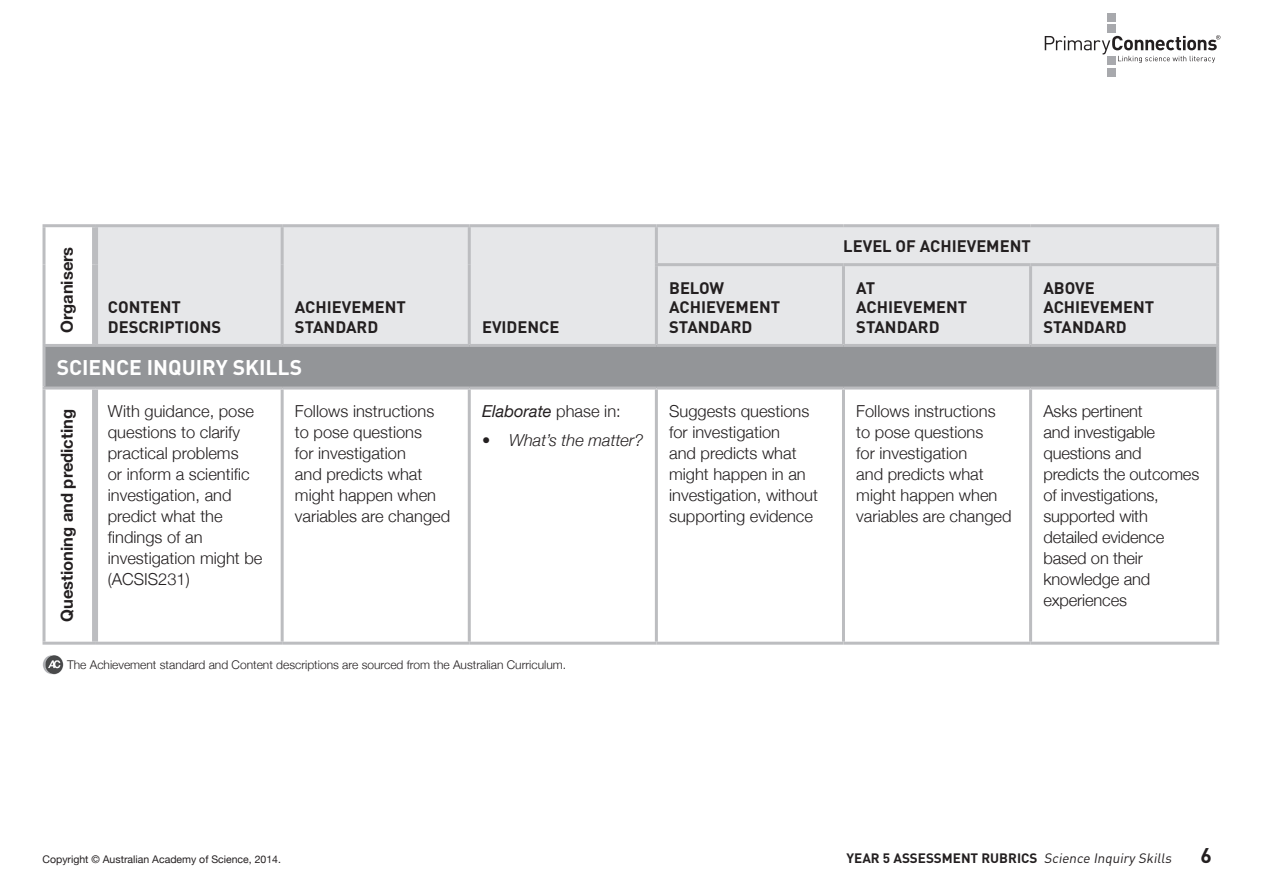
<style>
.page{position:relative;width:1263px;height:893px;background:#fff}
.page>*{position:absolute;margin:0;border:0;box-sizing:border-box;transform-origin:0 0}
.t1{font:700 21px "DIN";color:#fff}
.t2{font:700 21px "DIN";color:#231f20}
.t3{font:300 16.5px/21px "Helvetica Neue";color:#231f20}
.t4{font:700 16.5px/19.5px "DIN";color:#231f20}
.t5{font:700 16.5px "Helvetica Neue";color:#231f20}
.t6{font:italic 16.5px "Helvetica Neue";color:#231f20}
.t7{font:italic 300 16.5px "Helvetica Neue";color:#231f20}
.t8{font:700 13.5px "DIN";color:#231f20}
.t9{font:300 12px "Helvetica Neue";color:#231f20}
.t10{font:10.5px "Helvetica Neue";color:#231f20}
.s1{font-weight:300;font-style:normal}
.s2{font-weight:400;font-style:italic}
</style>
<div class="page">
<div style="left:1106px;top:68px;width:9px;height:9px;background:#a8a9ad"></div>
<div style="left:1106px;top:25px;width:9px;height:8px;background:#a8a9ad"></div>
<div style="left:1106px;top:56px;width:9px;height:9px;background:#a8a9ad"></div>
<div style="left:1106px;top:13px;width:9px;height:9px;background:#a8a9ad"></div>
<svg style="left:1045px;top:35px;width:175px;height:28px"></svg>
<svg style="left:46px;top:227px;width:1170px;height:415px"></svg>
<div style="left:98px;top:227px;width:1118px;height:117px;background:#e6e7e9"></div>
<div style="left:44px;top:345px;width:1174px;height:43px;background:#939598"></div>
<hr style="left:43px;top:224px;width:52px;height:3px;background:#bcbdc0">
<hr style="left:43px;top:227px;width:3px;height:38px;background:#bcbdc0">
<hr style="left:95px;top:224px;width:187px;height:3px;background:#bcbdc0">
<hr style="left:282px;top:224px;width:187px;height:3px;background:#bcbdc0">
<hr style="left:469px;top:224px;width:187px;height:3px;background:#bcbdc0">
<hr style="left:468px;top:227px;width:3px;height:38px;background:#bcbdc0">
<hr style="left:656px;top:224px;width:187px;height:3px;background:#bcbdc0">
<hr style="left:655px;top:227px;width:3px;height:36px;background:#bcbdc0">
<hr style="left:843px;top:224px;width:187px;height:3px;background:#bcbdc0">
<hr style="left:1030px;top:224px;width:189px;height:3px;background:#bcbdc0">
<hr style="left:1216px;top:227px;width:3px;height:36px;background:#bcbdc0">
<hr style="left:43px;top:265px;width:3px;height:79px;background:#bcbdc0">
<hr style="left:468px;top:265px;width:3px;height:79px;background:#bcbdc0">
<hr style="left:655px;top:263px;width:188px;height:3px;background:#bcbdc0">
<hr style="left:655px;top:266px;width:3px;height:78px;background:#bcbdc0">
<hr style="left:843px;top:263px;width:187px;height:3px;background:#bcbdc0">
<hr style="left:842px;top:266px;width:3px;height:78px;background:#bcbdc0">
<hr style="left:1030px;top:263px;width:189px;height:3px;background:#bcbdc0">
<hr style="left:1029px;top:266px;width:3px;height:78px;background:#bcbdc0">
<hr style="left:1216px;top:266px;width:3px;height:78px;background:#bcbdc0">
<hr style="left:43px;top:344px;width:52px;height:3px;background:#bcbdc0">
<hr style="left:43px;top:347px;width:3px;height:39px;background:#bcbdc0">
<hr style="left:1216px;top:347px;width:3px;height:39px;background:#bcbdc0">
<hr style="left:43px;top:386px;width:52px;height:3px;background:#bcbdc0">
<hr style="left:43px;top:389px;width:3px;height:253px;background:#bcbdc0">
<hr style="left:95px;top:386px;width:187px;height:3px;background:#bcbdc0">
<hr style="left:282px;top:386px;width:187px;height:3px;background:#bcbdc0">
<hr style="left:469px;top:386px;width:187px;height:3px;background:#bcbdc0">
<hr style="left:468px;top:389px;width:3px;height:253px;background:#bcbdc0">
<hr style="left:656px;top:386px;width:187px;height:3px;background:#bcbdc0">
<hr style="left:655px;top:389px;width:3px;height:253px;background:#bcbdc0">
<hr style="left:843px;top:386px;width:187px;height:3px;background:#bcbdc0">
<hr style="left:842px;top:389px;width:3px;height:253px;background:#bcbdc0">
<hr style="left:1030px;top:386px;width:189px;height:3px;background:#bcbdc0">
<hr style="left:1029px;top:389px;width:3px;height:253px;background:#bcbdc0">
<hr style="left:1216px;top:389px;width:3px;height:253px;background:#bcbdc0">
<hr style="left:43px;top:642px;width:52px;height:3px;background:#bcbdc0">
<hr style="left:95px;top:642px;width:187px;height:3px;background:#bcbdc0">
<hr style="left:282px;top:642px;width:187px;height:3px;background:#bcbdc0">
<hr style="left:469px;top:642px;width:187px;height:3px;background:#bcbdc0">
<hr style="left:656px;top:642px;width:187px;height:3px;background:#bcbdc0">
<hr style="left:843px;top:642px;width:187px;height:3px;background:#bcbdc0">
<hr style="left:1030px;top:642px;width:189px;height:3px;background:#bcbdc0">
<div style="left:92px;top:227px;width:6px;height:38px;background:#bcbdc0"></div>
<div style="left:92px;top:265px;width:6px;height:79px;background:#bcbdc0"></div>
<div style="left:92px;top:389px;width:6px;height:253px;background:#bcbdc0"></div>
<hr style="left:281px;top:227px;width:3px;height:38px;background:#bcbdc0">
<hr style="left:281px;top:265px;width:3px;height:79px;background:#bcbdc0">
<hr style="left:281px;top:389px;width:3px;height:253px;background:#bcbdc0">
<hr style="left:95px;top:344px;width:187px;height:3px;background:#bcbdc0">
<hr style="left:282px;top:344px;width:187px;height:3px;background:#bcbdc0">
<hr style="left:469px;top:344px;width:187px;height:3px;background:#bcbdc0">
<hr style="left:656px;top:344px;width:187px;height:3px;background:#bcbdc0">
<hr style="left:843px;top:344px;width:187px;height:3px;background:#bcbdc0">
<hr style="left:1030px;top:344px;width:189px;height:3px;background:#bcbdc0">
<img style="left:43px;top:655px;width:21px;height:19px">
<p class="t5" style="left:52px;top:333px;width:87px;rotate:-90deg">Organisers</p>
<p class="t4" style="left:108px;top:297px;width:114px">CONTENT<br>DESCRIPTIONS</p>
<p class="t4" style="left:295px;top:297px;width:112px">ACHIEVEMENT<br>STANDARD</p>
<p class="t4" style="left:482px;top:316px;width:79px">EVIDENCE</p>
<p class="t1" style="left:57px;top:354px;width:222px">SCIENCE INQUIRY SKILLS</p>
<p class="t5" style="left:52px;top:622px;width:214px;rotate:-90deg">Questioning and predicting</p>
<p class="t3" style="left:108px;top:399px;width:156px">With guidance, pose questions to clarify practical problems<br>or inform a scientific investigation, and predict what the findings of an investigation might be (ACSIS231)</p>
<p class="t3" style="left:295px;top:399px;width:157px">Follows instructions to pose questions<br>for investigation<br>and predicts what might happen when variables are changed</p>
<p class="t6" style="left:482px;top:397px;width:140px">Elaborate <span class="s1">phase in:</span></p>
<p class="t7" style="left:482px;top:427px;width:163px">• What’s the matter?</p>
<p class="t9" style="left:67px;top:655px;width:501px">The Achievement standard and Content descriptions are sourced from the Australian Curriculum.</p>
<p class="t4" style="left:843px;top:236px;width:189px">LEVEL OF ACHIEVEMENT</p>
<p class="t4" style="left:669px;top:277px;width:112px">BELOW<br>ACHIEVEMENT<br>STANDARD</p>
<p class="t4" style="left:856px;top:277px;width:112px">AT<br>ACHIEVEMENT<br>STANDARD</p>
<p class="t4" style="left:1043px;top:277px;width:112px">ABOVE<br>ACHIEVEMENT<br>STANDARD</p>
<p class="t3" style="left:669px;top:399px;width:150px">Suggests questions for investigation<br>and predicts what might happen in an investigation, without supporting evidence</p>
<p class="t3" style="left:856px;top:399px;width:157px">Follows instructions to pose questions<br>for investigation<br>and predicts what might happen when variables are changed</p>
<p class="t3" style="left:1043px;top:399px;width:157px">Asks pertinent<br>and investigable questions and predicts the outcomes of investigations, supported with detailed evidence based on their knowledge and experiences</p>
<p class="t10" style="left:43px;top:850px;width:240px">Copyright © Australian Academy of Science, 2014.</p>
<p class="t8" style="left:846px;top:849px;width:329px">YEAR 5 ASSESSMENT RUBRICS <span class="s2">Science Inquiry Skills</span></p>
<p class="t2" style="left:1200px;top:841px;width:13px">6</p>
</div>
